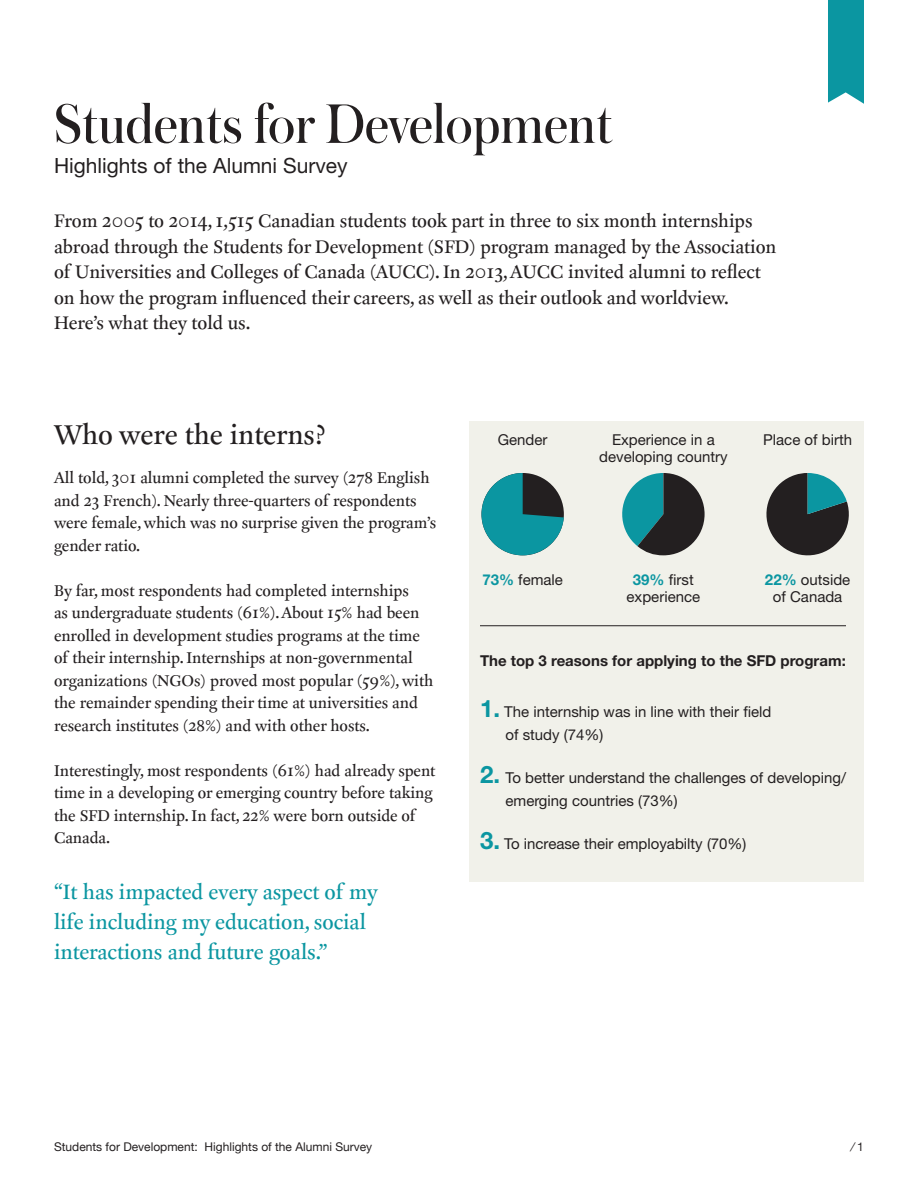
<style>
.page{position:relative;width:918px;height:1188px;background:#fff}
.page>*{position:absolute;margin:0;border:0;box-sizing:border-box;transform-origin:0 0}
.t1{font:58.5px "Austin";color:#231f20}
.t2{font:31.5px "Clifford Eighteen Roman";color:#231f20}
.t3{font:24px/30px "Clifford Eighteen Roman";color:#0b96a1}
.t4{font:21px/25.5px "Clifford Eighteen Roman";color:#231f20}
.t5{font:21px "Helvetica Neue LT Std";color:#231f20}
.t6{font:18px/22.5px "Clifford Eighteen Roman";color:#231f20}
.t7{font:15px/16.5px "Helvetica Neue LT Std";color:#231f20;text-align:center}
.t8{font:700 15px "Helvetica Neue";color:#231f20}
.t9{font:12px "Helvetica Neue";color:#231f20}
.s1{font-weight:700;color:#0b96a1}
.s2{font-family:"Helvetica Neue";font-weight:700;font-size:24px;color:#0b96a1}
</style>
<div class="page">
<div style="left:470px;top:422px;width:394px;height:460px;background:#f1f1ea"></div>
<div style="left:828px;top:0;width:36px;height:104px;background:#0b96a1"></div>
<hr style="left:480px;top:625px;width:366px;height:1px;background:#231f20">
<svg style="left:482px;top:473px;width:82px;height:82px"></svg>
<svg style="left:622px;top:473px;width:83px;height:82px"></svg>
<svg style="left:766px;top:473px;width:83px;height:83px"></svg>
<p class="t1" style="left:54px;top:84px;width:560px">Students for Development</p>
<p class="t5" style="left:54px;top:153px;width:295px">Highlights of the Alumni Survey</p>
<p class="t4" style="left:54px;top:209px;width:724px">From 2005 to 2014, 1,515 Canadian students took part in three to six month internships abroad through the Students for Development (SFD) program managed by the Association of Universities and Colleges of Canada (AUCC). In 2013, AUCC invited alumni to reflect on how the program influenced their careers, as well as their outlook and worldview.<br>Here’s what they told us.</p>
<p class="t2" style="left:54px;top:419px;width:272px">Who were the interns?</p>
<p class="t6" style="left:54px;top:467px;width:384px">All told, 301 alumni completed the survey (278 English and 23 French). Nearly three-quarters of respondents were female, which was no surprise given the program’s gender ratio.</p>
<p class="t6" style="left:54px;top:580px;width:381px">By far, most respondents had completed internships<br>as undergraduate students (61%). About 15% had been enrolled in development studies programs at the time of their internship. Internships at non-governmental organizations (NGOs) proved most popular (59%), with the remainder spending their time at universities and research institutes (28%) and with other hosts.</p>
<p class="t6" style="left:54px;top:760px;width:383px">Interestingly, most respondents (61%) had already spent time in a developing or emerging country before taking the SFD internship. In fact, 22% were born outside of Canada.</p>
<p class="t3" style="left:54px;top:878px;width:325px">“It has impacted every aspect of my life including my education, social interactions and future goals.”</p>
<p class="t7" style="left:498px;top:431px;width:51px">Gender</p>
<p class="t7" style="left:599px;top:431px;width:130px">Experience in a developing country</p>
<p class="t7" style="left:763px;top:431px;width:90px">Place of birth</p>
<p class="t7" style="left:482px;top:572px;width:82px"><span class="s1">73%</span> female</p>
<p class="t7" style="left:627px;top:572px;width:75px"><span class="s1">39%</span> first experience</p>
<p class="t7" style="left:765px;top:572px;width:87px"><span class="s1">22%</span> outside of Canada</p>
<p class="t8" style="left:480px;top:651px;width:367px">The top 3 reasons for applying to the SFD program:</p>
<p class="t7" style="left:506px;top:700px;width:267px;line-height:22.5px;text-align:left;text-indent:-26px"><span class="s2">1.</span> The internship was in line with their field of study (74%)</p>
<p class="t7" style="left:506px;top:766px;width:342px;line-height:22.5px;text-align:left;text-indent:-26px"><span class="s2">2.</span> To better understand the challenges of developing/ emerging countries (73%)</p>
<p class="t7" style="left:480px;top:835px;width:268px"><span class="s2">3.</span> To increase their employabilty (70%)</p>
<p class="t9" style="left:54px;top:1139px;width:320px">Students for Development: Highlights of the Alumni Survey</p>
<p class="t9" style="left:852px;top:1139px;width:14px">⁄ 1</p>
</div>
